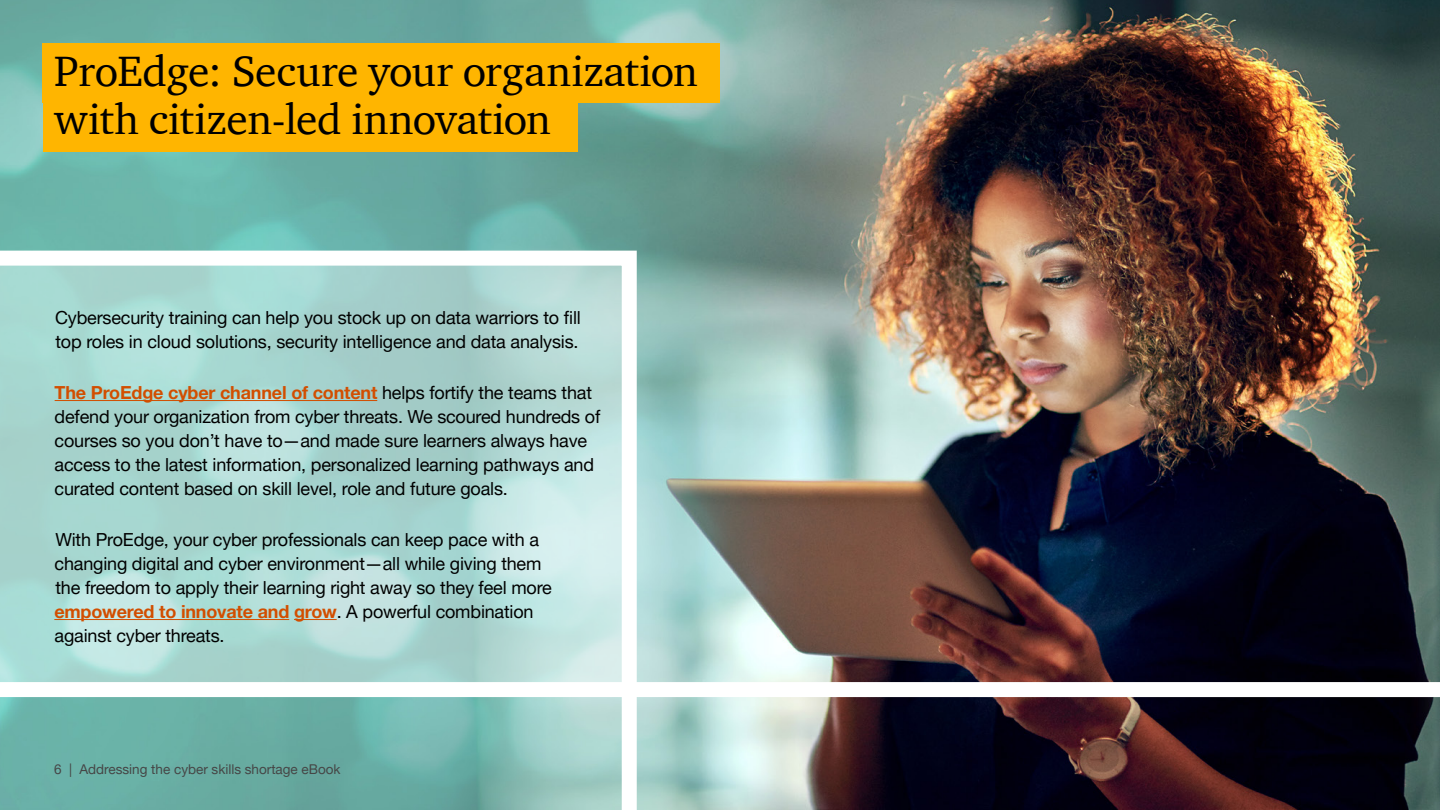
<style>
.page{position:relative;width:1440px;height:810px;background:#fff}
.page>*{position:absolute;margin:0;border:0;box-sizing:border-box;transform-origin:0 0}
.Headline___Header{font:43.5px/48px "ITC Charter Com";letter-spacing:-.005em;color:#000}
.Body___Copy__black{font:18px/24px "Helvetica Neue LT Pro";letter-spacing:-.01em;color:#000}
.Body___Footer{font:13.5px "Helvetica Neue LT Pro";color:#464646}
.s1{font-weight:700;color:#d24e00}
</style>
<div class="page">
<img style="left:0;top:0;width:1440px;height:810px">
<div style="left:43px;top:43px;width:677px;height:60px;background:#ffb500"></div>
<div style="left:43px;top:96px;width:534px;height:56px;background:#ffb500"></div>
<svg style="left:0;top:243px;width:644px;height:567px;background:#a6d3cd"></svg>
<div style="left:0;top:682px;width:1440px;height:15px;background:#fff"></div>
<p class="Headline___Header" style="left:54px;top:47px;width:645px">ProEdge: Secure your organization with citizen-led innovation</p>
<p class="Body___Copy__black" style="left:55px;top:305px;width:527px">Cybersecurity training can help you stock up on data warriors to fill top roles in cloud solutions, security intelligence and data analysis.</p>
<p class="Body___Copy__black" style="left:55px;top:380px;width:547px"><span class="s1">The ProEdge cyber channel of content</span> helps fortify the teams that defend your organization from cyber threats. We scoured hundreds of courses so you don’t have to—and made sure learners always have access to the latest information, personalized learning pathways and curated content based on skill level, role and future goals.</p>
<p class="Body___Copy__black" style="left:54px;top:527px;width:499px">With ProEdge, your cyber professionals can keep pace with a changing digital and cyber environment—all while giving them the freedom to apply their learning right away so they feel more <span class="s1">empowered to innovate and grow</span>. A powerful combination against cyber threats.</p>
<p class="Body___Footer" style="left:54px;top:761px;width:288px">6 | Addressing the cyber skills shortage eBook</p>
</div>
